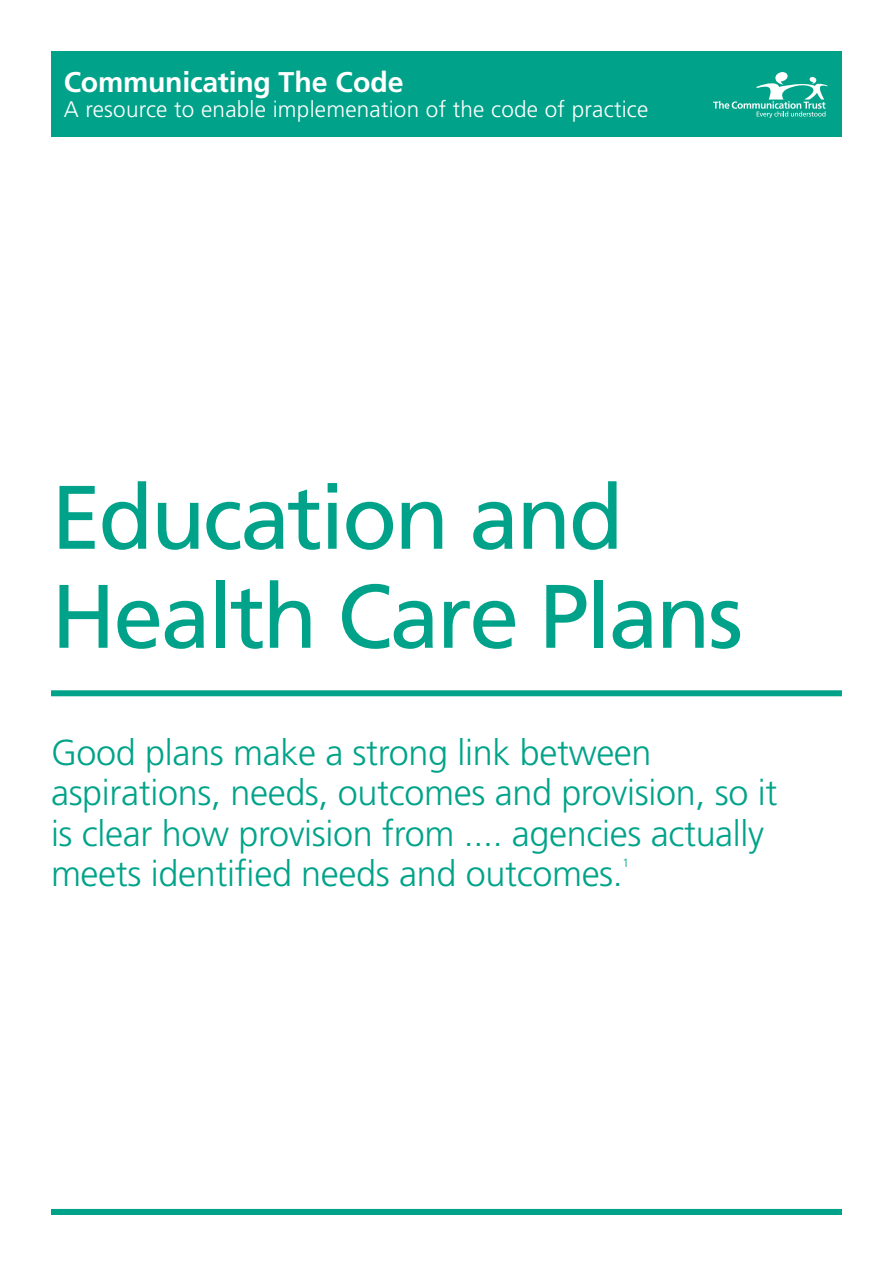
<style>
.page{position:relative;width:893px;height:1263px;background:#fff}
.page>*{position:absolute;margin:0;border:0;box-sizing:border-box;transform-origin:0 0}
.t1{font:90px/99px "Frutiger";letter-spacing:-.03em;color:#00a389}
.t2{font:300 36px/40.5px "Frutiger";letter-spacing:-.01em;color:#00a389}
.t3{font:700 28.5px "Frutiger";letter-spacing:-.01em;color:#fff}
.t4{font:300 22.5px "Frutiger";letter-spacing:.01em;color:#fff}
.t5{font:700 21px "Frutiger";letter-spacing:-.01em;color:#fff}
.t6{font:300 12px "Frutiger";color:#00a389}
</style>
<div class="page">
<div style="left:51px;top:51px;width:791px;height:85px;background:#00a389"></div>
<svg style="left:713px;top:72px;width:115px;height:46px"></svg>
<div style="left:51px;top:690px;width:791px;height:6px;background:#00a389"></div>
<div style="left:51px;top:1209px;width:791px;height:6px;background:#00a389"></div>
<p class="t3" style="left:64px;top:65px;width:341px">Communicating The Code</p>
<p class="t4" style="left:64px;top:97px;width:586px">A resource to enable implemenation of the code of practice</p>
<p class="t5" style="left:64px;top:69px;width:252px">Communicating The Code</p>
<p class="t4" style="left:64px;top:95px;width:314px">Education and Health Care Pla s</p>
<h1 class="t1" style="left:51px;top:467px;width:694px">Education and<br>Health Care Plans</h1>
<p class="t2" style="left:51px;top:732px;width:728px">Good plans make a strong link between aspirations, needs, outcomes and provision, so it is clear how provision from .... agencies actually meets identified needs and outcomes.</p>
<p class="t6" style="left:623px;top:856px;width:8px">1</p>
</div>
